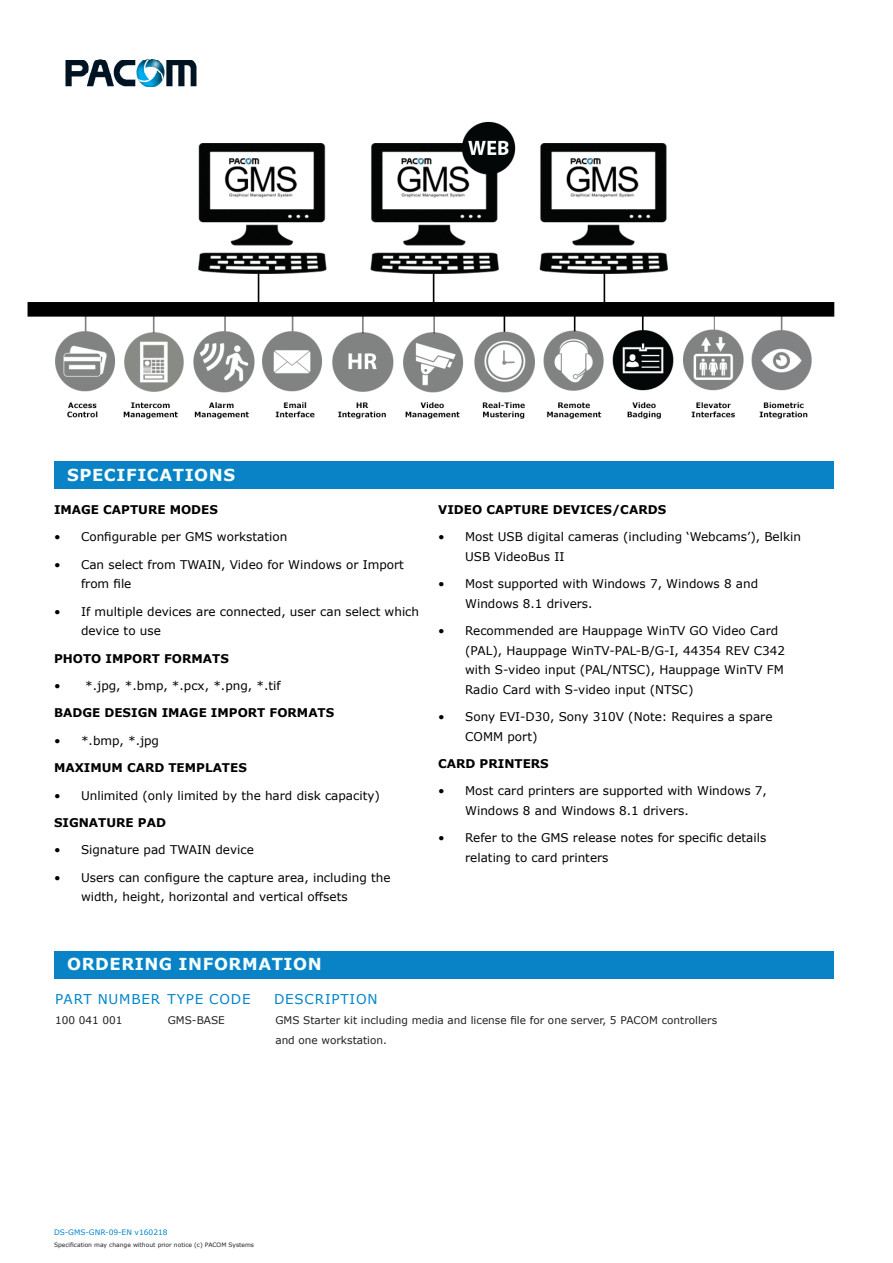
<style>
.page{position:relative;width:893px;height:1263px;background:#fff}
.page>*{position:absolute;margin:0;border:0;box-sizing:border-box;transform-origin:0 0}
.Rub2{font:700 16.5px "Verdana";letter-spacing:.035em;color:#f5ffff}
.t1{font:13.5px "Verdana";letter-spacing:.06em;color:#0085c9}
.t2{font:12px/19.5px "Verdana";color:#000001}
.Beskrivningstext_brö{font:700 12px "Verdana";color:#000001}
.Beskrivningstext_brö-2{font:10.5px/19.5px "Verdana";color:#231f20}
.Body_Text{font:7.5px "Verdana";color:#0085c9}
.Body_Text-2{font:6px "Verdana";color:#231f20}
</style>
<div class="page">
<img style="left:65px;top:59px;width:132px;height:28px">
<img style="left:27px;top:121px;width:808px;height:298px">
<div style="left:54px;top:462px;width:779px;height:27px;background:#0983c6"></div>
<div style="left:54px;top:951px;width:779px;height:27px;background:#0983c6"></div>
<p class="Rub2" style="left:67px;top:464px;width:170px">SPECIFICATIONS</p>
<p class="Beskrivningstext_brö" style="left:54px;top:501px;width:165px">IMAGE CAPTURE MODES</p>
<p class="t2" style="left:54px;top:527px;width:235px">• Configurable per GMS workstation</p>
<p class="t2" style="left:81px;top:554px;width:325px;text-indent:-27px">• Can select from TWAIN, Video for Windows or Import from file</p>
<p class="t2" style="left:81px;top:601px;width:340px;text-indent:-27px">• If multiple devices are connected, user can select which device to use</p>
<p class="Beskrivningstext_brö" style="left:54px;top:650px;width:176px">PHOTO IMPORT FORMATS</p>
<p class="t2" style="left:54px;top:676px;width:228px">• *.jpg, *.bmp, *.pcx, *.png, *.tif</p>
<p class="Beskrivningstext_brö" style="left:54px;top:704px;width:282px">BADGE DESIGN IMAGE IMPORT FORMATS</p>
<p class="t2" style="left:54px;top:731px;width:107px">• *.bmp, *.jpg</p>
<p class="Beskrivningstext_brö" style="left:54px;top:759px;width:194px">MAXIMUM CARD TEMPLATES</p>
<p class="t2" style="left:54px;top:785px;width:327px">• Unlimited (only limited by the hard disk capacity)</p>
<p class="Beskrivningstext_brö" style="left:54px;top:814px;width:113px">SIGNATURE PAD</p>
<p class="t2" style="left:54px;top:840px;width:201px">• Signature pad TWAIN device</p>
<p class="t2" style="left:81px;top:868px;width:311px;text-indent:-27px">• Users can configure the capture area, including the width, height, horizontal and vertical offsets</p>
<p class="Beskrivningstext_brö" style="left:438px;top:501px;width:229px">VIDEO CAPTURE DEVICES/CARDS</p>
<p class="t2" style="left:465px;top:527px;width:337px;text-indent:-27px">• Most USB digital cameras (including ‘Webcams’), Belkin<br>USB VideoBus II</p>
<p class="t2" style="left:465px;top:574px;width:295px;text-indent:-27px">• Most supported with Windows 7, Windows 8 and<br>Windows 8.1 drivers.</p>
<p class="t2" style="left:465px;top:621px;width:321px;text-indent:-27px">• Recommended are Hauppage WinTV GO Video Card (PAL), Hauppage WinTV-PAL-B/G-I, 44354 REV C342 with S-video input (PAL/NTSC), Hauppage WinTV FM Radio Card with S-video input (NTSC)</p>
<p class="t2" style="left:465px;top:707px;width:309px;text-indent:-27px">• Sony EVI-D30, Sony 310V (Note: Requires a spare<br>COMM port)</p>
<p class="Beskrivningstext_brö" style="left:438px;top:755px;width:112px">CARD PRINTERS</p>
<p class="t2" style="left:465px;top:781px;width:303px;text-indent:-27px">• Most card printers are supported with Windows 7,<br>Windows 8 and Windows 8.1 drivers.</p>
<p class="t2" style="left:465px;top:828px;width:303px;text-indent:-27px">• Refer to the GMS release notes for specific details relating to card printers</p>
<p class="Rub2" style="left:67px;top:953px;width:256px">ORDERING INFORMATION</p>
<p class="t1" style="left:55px;top:990px;width:197px">PART NUMBER TYPE CODE</p>
<p class="t1" style="left:274px;top:990px;width:105px">DESCRIPTION</p>
<p class="Beskrivningstext_brö-2" style="left:55px;top:1010px;width:69px">100 041 001</p>
<p class="Beskrivningstext_brö-2" style="left:168px;top:1010px;width:59px">GMS-BASE</p>
<p class="Beskrivningstext_brö-2" style="left:275px;top:1010px;width:443px">GMS Starter kit including media and license file for one server, 5 PACOM controllers and one workstation.</p>
<p class="Body_Text" style="left:54px;top:1227px;width:115px">DS-GMS-GNR-09-EN v160218</p>
<p class="Body_Text-2" style="left:54px;top:1241px;width:202px">Specification may change without prior notice (c) PACOM Systems</p>
</div>
